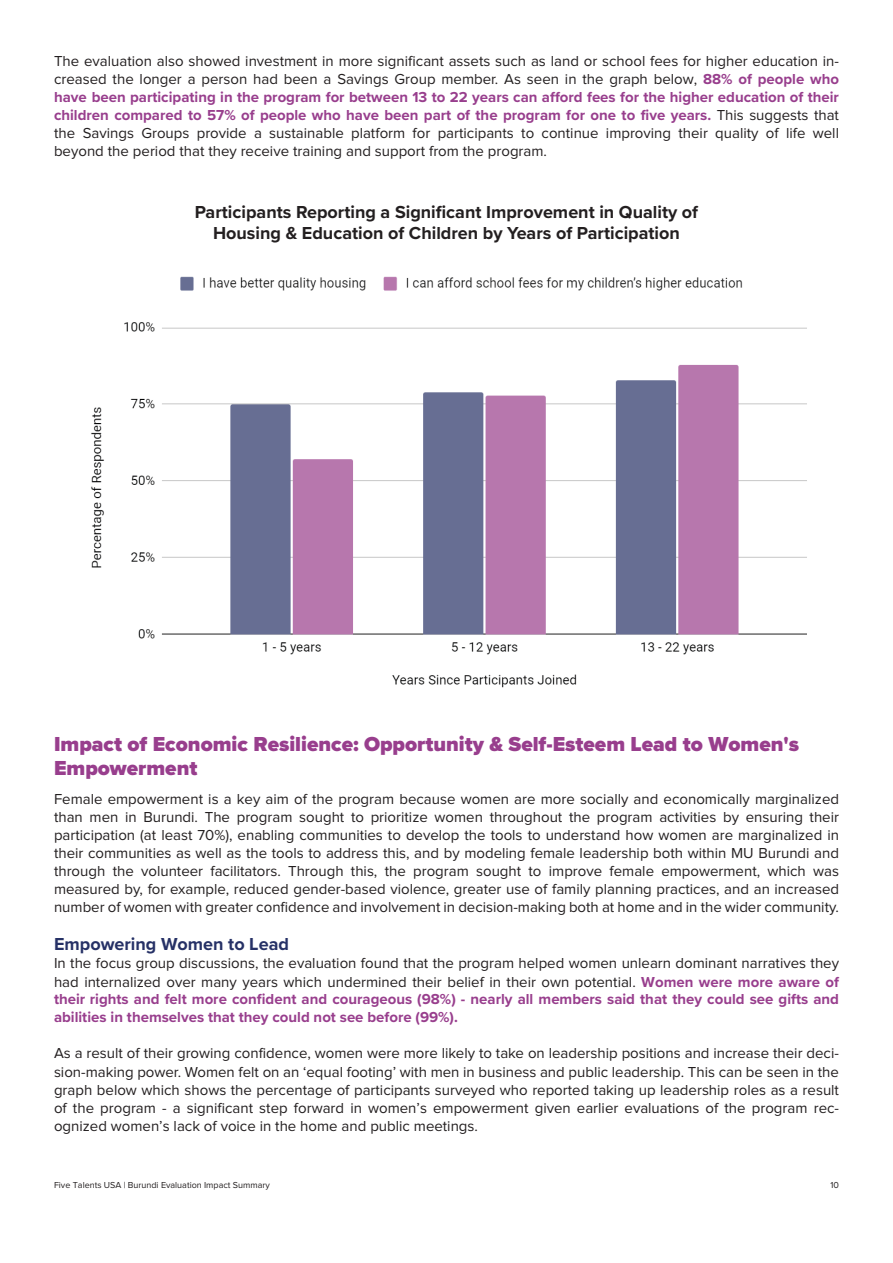
<style>
.page{position:relative;width:893px;height:1263px;background:#fff}
.page>*{position:absolute;margin:0;border:0;box-sizing:border-box;transform-origin:0 0}
.t1{font:900 21px/24px "Proxima Nova";color:#983e8d}
.t2{font:700 18px/21.6px "Proxima Nova";color:#231f20;text-align:center}
.t3{font:700 18px "Proxima Nova";color:#263166}
.t4{font:15px/18px "Proxima Nova";color:#231f20;text-align:justify}
.t5{font:9px "Proxima Nova";color:#231f20}
.s1{font-weight:700;color:#983e8d}
</style>
<div class="page">
<img style="left:91px;top:322px;width:716px;height:366px">
<img style="left:180px;top:276px;width:563px;height:15px">
<p class="t4" style="left:54px;top:52px;width:786px">The evaluation also showed investment in more significant assets such as land or school fees for higher education in&shy;creased the longer a person had been a Savings Group member. As seen in the graph below, <span class="s1">88% of people who have been participating in the program for between 13 to 22 years can afford fees for the higher education of their children compared to 57% of people who have been part of the program for one to five years.</span> This suggests that the Savings Groups provide a sustainable platform for participants to continue improving their quality of life well beyond the period that they receive training and support from the program.</p>
<p class="t2" style="left:195px;top:200px;width:505px">Participants Reporting a Significant Improvement in Quality of<br>Housing &amp; Education of Children by Years of Participation</p>
<p class="t1" style="left:54px;top:732px;width:746px">Impact of Economic Resilience: Opportunity &amp; Self-Esteem Lead to Women's<br>Empowerment</p>
<p class="t4" style="left:54px;top:791px;width:787px">Female empowerment is a key aim of the program because women are more socially and economically marginalized than men in Burundi. The program sought to prioritize women throughout the program activities by ensuring their participation (at least 70%), enabling communities to develop the tools to understand how women are marginalized in their communities as well as the tools to address this, and by modeling female leadership both within MU Burundi and through the volunteer facilitators. Through this, the program sought to improve female empowerment, which was measured by, for example, reduced gender-based violence, greater use of family planning practices, and an increased number of women with greater confidence and involvement in decision-making both at home and in the wider community.</p>
<p class="t3" style="left:54px;top:931px;width:236px">Empowering Women to Lead</p>
<p class="t4" style="left:54px;top:955px;width:787px">In the focus group discussions, the evaluation found that the program helped women unlearn dominant narratives they had internalized over many years which undermined their belief in their own potential. <span class="s1">Women were more aware of their rights and felt more confident and courageous (98%) - nearly all members said that they could see gifts and abilities in themselves that they could not see before (99%).</span></p>
<p class="t4" style="left:54px;top:1045px;width:787px">As a result of their growing confidence, women were more likely to take on leadership positions and increase their deci&shy;sion-making power. Women felt on an ‘equal footing’ with men in business and public leadership. This can be seen in the graph below which shows the percentage of participants surveyed who reported taking up leadership roles as a result of the program - a significant step forward in women’s empowerment given earlier evaluations of the program rec&shy;ognized women’s lack of voice in the home and public meetings.</p>
<p class="t5" style="left:54px;top:1180px;width:217px">Five Talents USA | Burundi Evaluation Impact Summary</p>
<p class="t5" style="left:830px;top:1180px;width:10px">10</p>
</div>
